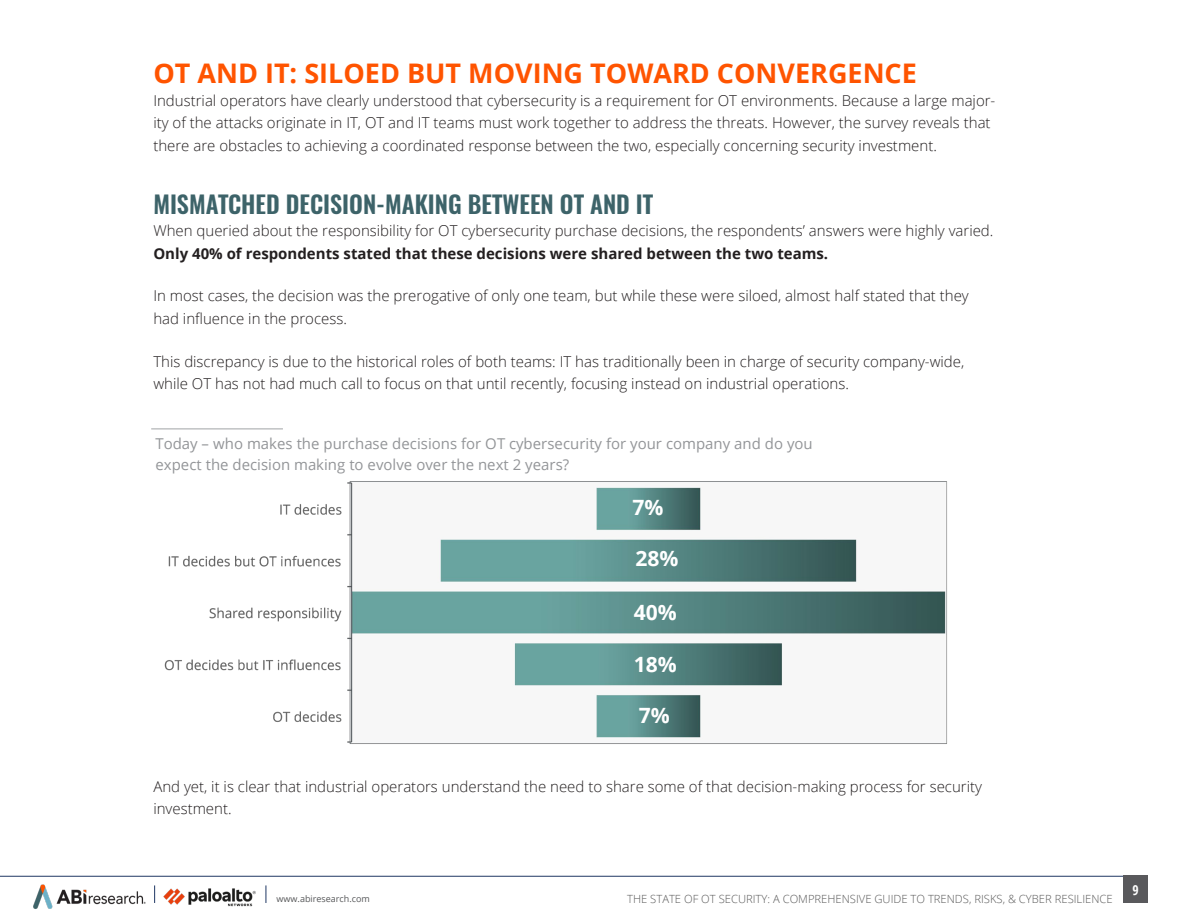
<style>
.page{position:relative;width:1188px;height:918px;background:#fff}
.page>*{position:absolute;margin:0;border:0;box-sizing:border-box;transform-origin:0 0}
.Heading_Level_One{font:700 27px "Open Sans";color:#ff5400}
.Heading_Level_Two{font:600 24px "Oswald";color:#3d6369}
.t1{font:700 21px "Open Sans";color:#fff}
.t2{font:300 15px/22.5px "Open Sans";color:#231f20}
.t3{font:15px/20.4px "Open Sans";color:#939598}
.t4{font:700 condensed 13.5px "Open Sans";color:#fff}
.t5{font:300 11.25px "Open Sans";color:#595959}
.t6{font:9px "Open Sans";color:#57585a}
.s1{font-weight:700}
</style>
<div class="page">
<hr style="left:0;top:876px;width:1147px;height:1px;background:#1f3763">
<div style="left:1123px;top:876px;width:25px;height:27px;background:#59595c"></div>
<svg style="left:154px;top:885px;width:1px;height:18px"></svg>
<svg style="left:266px;top:885px;width:1px;height:18px"></svg>
<img style="left:33px;top:884px;width:113px;height:25px">
<img style="left:163px;top:888px;width:93px;height:18px">
<hr style="left:151px;top:429px;width:132px;height:1px;background:#a1a3a6">
<img style="left:164px;top:481px;width:783px;height:263px">
<p class="Heading_Level_One" style="left:153px;top:54px;width:765px">OT AND IT: SILOED BUT MOVING TOWARD CONVERGENCE</p>
<p class="t2" style="left:153px;top:89px;width:843px">Industrial operators have clearly understood that cybersecurity is a requirement for OT environments. Because a large major&shy;ity of the attacks originate in IT, OT and IT teams must work together to address the threats. However, the survey reveals that there are obstacles to achieving a coordinated response between the two, especially concerning security investment.</p>
<p class="Heading_Level_Two" style="left:153px;top:187px;width:502px">MISMATCHED DECISION-MAKING BETWEEN OT AND IT</p>
<p class="t2" style="left:153px;top:219px;width:842px">When queried about the responsibility for OT cybersecurity purchase decisions, the respondents’ answers were highly varied.<br><span class="s1">Only 40% of respondents stated that these decisions were shared between the two teams.</span></p>
<p class="t2" style="left:153px;top:284px;width:817px">In most cases, the decision was the prerogative of only one team, but while these were siloed, almost half stated that they had influence in the process.</p>
<p class="t2" style="left:153px;top:350px;width:813px">This discrepancy is due to the historical roles of both teams: IT has traditionally been in charge of security company-wide, while OT has not had much call to focus on that until recently, focusing instead on industrial operations.</p>
<p class="t3" style="left:155px;top:433px;width:659px">Today – who makes the purchase decisions for OT cybersecurity for your company and do you expect the decision making to evolve over the next 2 years?</p>
<p class="t1" style="left:632px;top:493px;width:33px">7%</p>
<p class="t1" style="left:635px;top:544px;width:45px">28%</p>
<p class="t1" style="left:634px;top:597px;width:45px">40%</p>
<p class="t1" style="left:634px;top:650px;width:45px">18%</p>
<p class="t1" style="left:639px;top:700px;width:33px">7%</p>
<p class="t2" style="left:153px;top:775px;width:830px">And yet, it is clear that industrial operators understand the need to share some of that decision-making process for security investment.</p>
<p class="t6" style="left:277px;top:893px;width:95px">www.abiresearch.com</p>
<p class="t5" style="left:627px;top:891px;width:487px">THE STATE OF OT SECURITY: A COMPREHENSIVE GUIDE TO TRENDS, RISKS, &amp; CYBER RESILIENCE</p>
<p class="t4" style="left:1132px;top:880px;width:8px">9</p>
</div>
